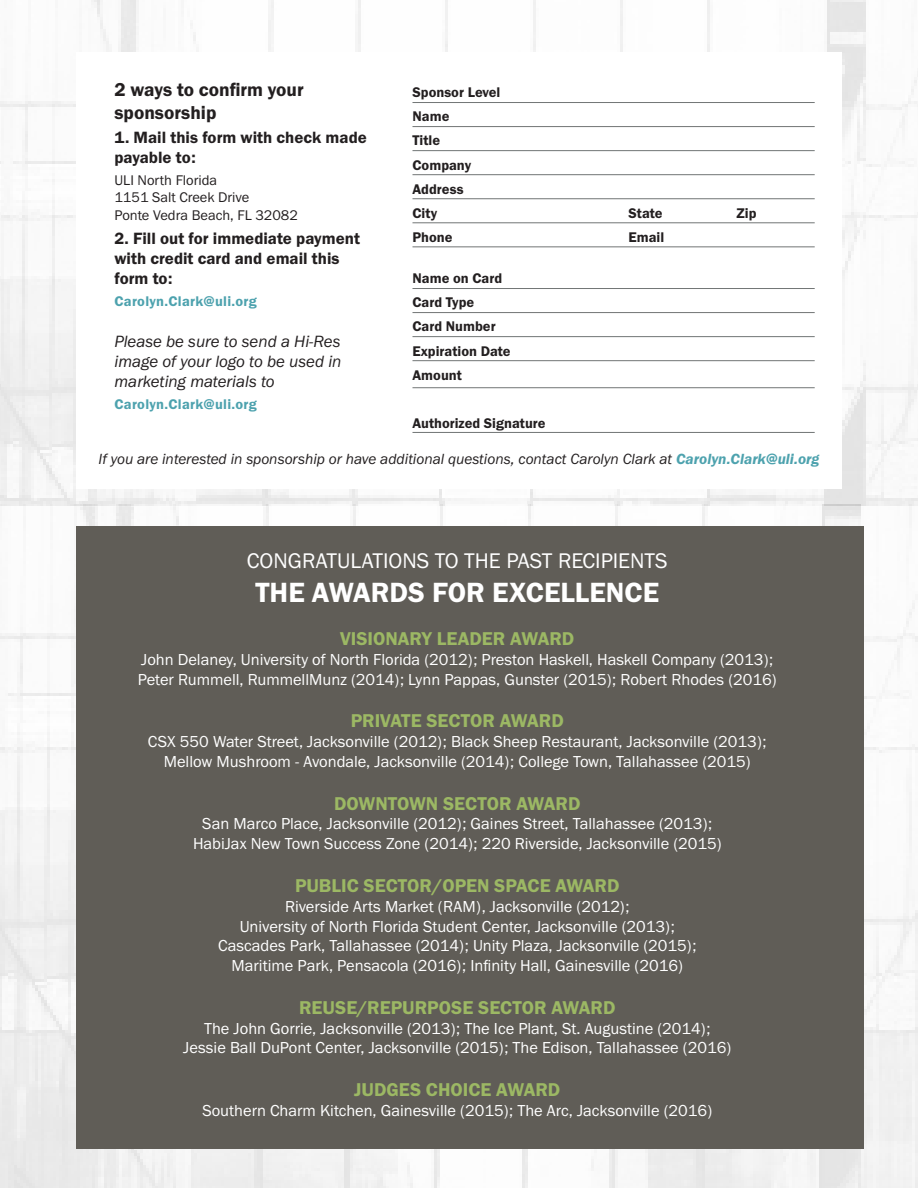
<style>
.page{position:relative;width:918px;height:1188px;background:#fff}
.page>*{position:absolute;margin:0;border:0;box-sizing:border-box;transform-origin:0 0}
.t1{font:28.8px "Franklin Gothic URW Dem";color:#fff}
.t2{font:21.9px "Franklin Gothic URW Boo";color:#fff}
.t3{font:19.35px/23.2px "Franklin Gothic URW Dem";color:#231f20}
.t4{font:19.2px "Franklin Gothic URW Dem";color:#9cb864}
.t5{font:16.95px/20.2px "Franklin Gothic URW Dem";color:#231f20}
.t6{font:16.95px/20.2px "Franklin Gothic URW Boo Ita";color:#231f20;text-align:justify}
.t7{font:16.5px/19.8px "Franklin Gothic URW Boo";color:#fff;text-align:center}
.t8{font:15.3px "Franklin Gothic URW Boo Ita";color:#231f20}
.t9{font:14.55px/24.2px "Franklin Gothic URW Dem";color:#231f20}
.t10{font:14.55px/17.4px "Franklin Gothic URW Boo";color:#231f20}
.t11{font:14.55px "Franklin Gothic URW Dem";letter-spacing:.02em;color:#4da2ae}
.s1{font-family:"Franklin Gothic URW Dem Ita";color:#4da2ae}
</style>
<div class="page">
<img style="left:0;top:0;width:918px;height:504px">
<img style="left:0;top:504px;width:918px;height:684px">
<div style="left:76px;top:526px;width:788px;height:623px;background:#605d57"></div>
<div style="left:76px;top:52px;width:766px;height:436px;background:#fff"></div>
<hr style="left:412px;top:102px;width:403px;height:1px;background:#717575">
<hr style="left:412px;top:126px;width:403px;height:1px;background:#717575">
<hr style="left:412px;top:150px;width:403px;height:1px;background:#717575">
<hr style="left:412px;top:174px;width:403px;height:1px;background:#717575">
<hr style="left:412px;top:198px;width:403px;height:1px;background:#717575">
<hr style="left:412px;top:222px;width:403px;height:1px;background:#717575">
<hr style="left:412px;top:246px;width:403px;height:1px;background:#717575">
<hr style="left:412px;top:288px;width:403px;height:1px;background:#717575">
<hr style="left:412px;top:312px;width:403px;height:1px;background:#717575">
<hr style="left:412px;top:336px;width:403px;height:1px;background:#717575">
<hr style="left:412px;top:360px;width:403px;height:1px;background:#717575">
<hr style="left:412px;top:432px;width:403px;height:1px;background:#717575">
<hr style="left:412px;top:387px;width:403px;height:1px;background:#717575">
<p class="t3" style="left:114px;top:77px;width:191px">2 ways to confirm your sponsorship</p>
<p class="t5" style="left:114px;top:127px;width:254px">1. Mail this form with check made payable to:</p>
<p class="t10" style="left:114px;top:171px;width:185px">ULI North Florida<br>1151 Salt Creek Drive<br>Ponte Vedra Beach, FL 32082</p>
<p class="t5" style="left:114px;top:228px;width:247px">2. Fill out for immediate payment with credit card and email this form to:</p>
<p class="t11" style="left:114px;top:292px;width:144px">Carolyn.Clark@uli.org</p>
<p class="t6" style="left:114px;top:330px;width:229px">Please be sure to send a Hi-Res image of your logo to be used in marketing materials to</p>
<p class="t11" style="left:114px;top:395px;width:144px">Carolyn.Clark@uli.org</p>
<p class="t9" style="left:412px;top:80px;width:89px">Sponsor Level<br>Name<br>Title<br>Company<br>Address<br>City</p>
<p class="t9" style="left:628px;top:201px;width:36px">State</p>
<p class="t9" style="left:736px;top:201px;width:21px">Zip</p>
<p class="t9" style="left:412px;top:225px;width:42px">Phone</p>
<p class="t9" style="left:628px;top:225px;width:37px">Email</p>
<p class="t9" style="left:412px;top:266px;width:100px">Name on Card<br>Card Type<br>Card Number<br>Expiration Date<br>Amount</p>
<p class="t9" style="left:412px;top:411px;width:135px">Authorized Signature</p>
<p class="t8" style="left:99px;top:449px;width:722px">If you are interested in sponsorship or have additional questions, contact Carolyn Clark at <span class="s1">Carolyn.Clark@uli.org</span></p>
<h2 class="t2" style="left:247px;top:547px;width:422px">CONGRATULATIONS TO THE PAST RECIPIENTS</h2>
<h1 class="t1" style="left:256px;top:575px;width:405px">THE AWARDS FOR EXCELLENCE</h1>
<p class="t4" style="left:340px;top:627px;width:236px">VISIONARY LEADER AWARD</p>
<p class="t7" style="left:138px;top:649px;width:640px;text-align:left">John Delaney, University of North Florida (2012); Preston Haskell, Haskell Company (2013);<br>Peter Rummell, RummellMunz (2014); Lynn Pappas, Gunster (2015); Robert Rhodes (2016)</p>
<p class="t4" style="left:351px;top:709px;width:215px">PRIVATE SECTOR AWARD</p>
<p class="t7" style="left:148px;top:731px;width:620px">CSX 550 Water Street, Jacksonville (2012); Black Sheep Restaurant, Jacksonville (2013);<br>Mellow Mushroom - Avondale, Jacksonville (2014); College Town, Tallahassee (2015)</p>
<p class="t4" style="left:334px;top:791px;width:248px">DOWNTOWN SECTOR AWARD</p>
<p class="t7" style="left:193px;top:814px;width:530px">San Marco Place, Jacksonville (2012); Gaines Street, Tallahassee (2013);<br>HabiJax New Town Success Zone (2014); 220 Riverside, Jacksonville (2015)</p>
<p class="t4" style="left:295px;top:874px;width:326px">PUBLIC SECTOR/OPEN SPACE AWARD</p>
<p class="t7" style="left:218px;top:896px;width:480px">Riverside Arts Market (RAM), Jacksonville (2012);<br>University of North Florida Student Center, Jacksonville (2013); Cascades Park, Tallahassee (2014); Unity Plaza, Jacksonville (2015); Maritime Park, Pensacola (2016); Infinity Hall, Gainesville (2016)</p>
<p class="t4" style="left:299px;top:996px;width:318px">REUSE/REPURPOSE SECTOR AWARD</p>
<p class="t7" style="left:183px;top:1018px;width:550px">The John Gorrie, Jacksonville (2013); The Ice Plant, St. Augustine (2014);<br>Jessie Ball DuPont Center, Jacksonville (2015); The Edison, Tallahassee (2016)</p>
<p class="t4" style="left:354px;top:1078px;width:208px">JUDGES CHOICE AWARD</p>
<p class="t7" style="left:202px;top:1100px;width:511px">Southern Charm Kitchen, Gainesville (2015); The Arc, Jacksonville (2016)</p>
</div>
